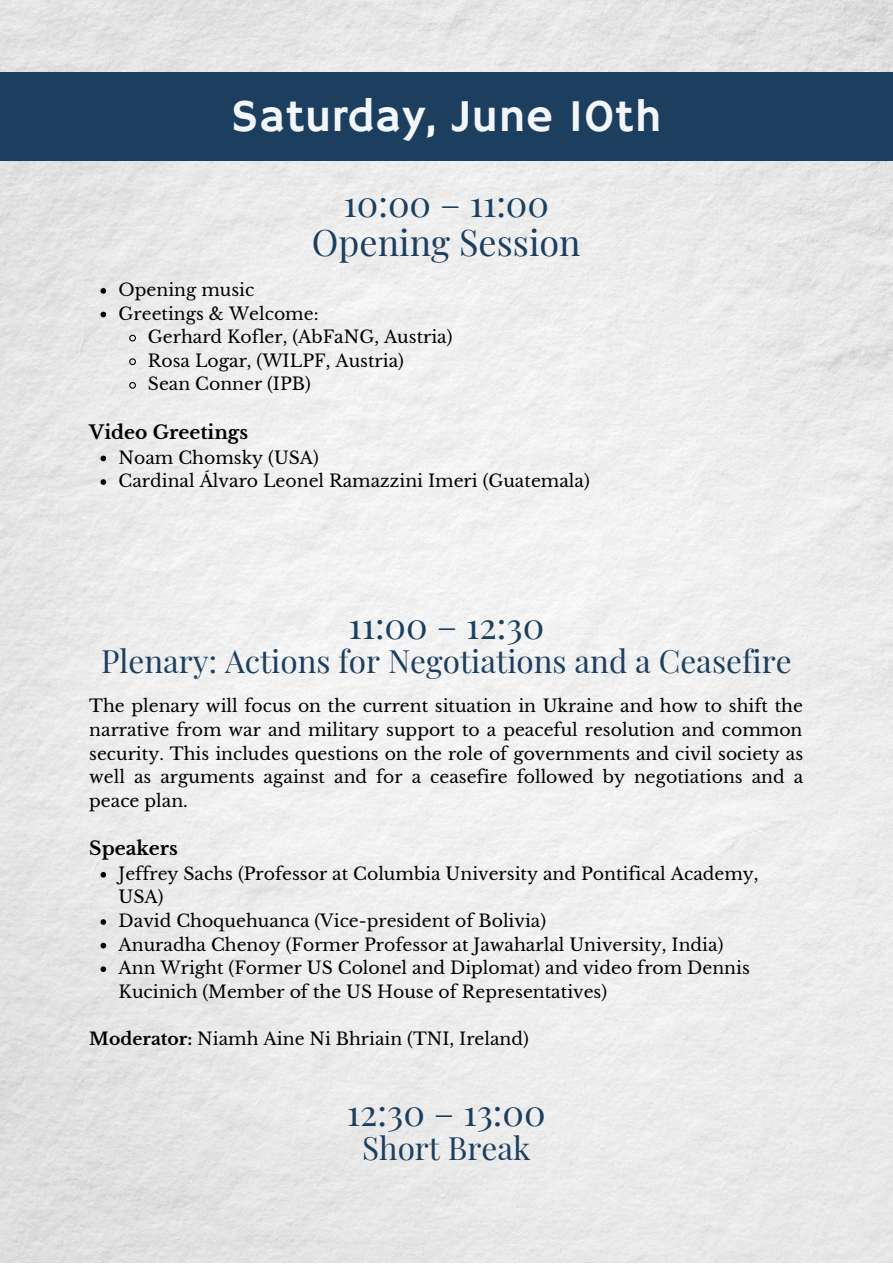
<style>
.page{position:relative;width:893px;height:1264px;background:#fff}
.page>*{position:absolute;margin:0;border:0;box-sizing:border-box;transform-origin:0 0}
.t1{font:46.5px "Hammersmith One";color:#f3f6fa}
.t2{font:36px "Playfair Display";color:#1c3f60}
.t3{font:31.5px "Playfair Display";color:#1c3f60}
.t4{font:700 18.75px "Libre Baskerville";color:#000}
.t5{font:17.25px/23.5px "Libre Baskerville";color:#000}
.s1{font-weight:700}
</style>
<div class="page">
<img style="left:0;top:0;width:892px;height:1262px">
<svg style="left:100px;top:288px;width:6px;height:6px"></svg>
<svg style="left:100px;top:312px;width:6px;height:5px"></svg>
<svg style="left:128px;top:334px;width:9px;height:8px"></svg>
<svg style="left:128px;top:357px;width:9px;height:9px"></svg>
<svg style="left:128px;top:381px;width:9px;height:8px"></svg>
<svg style="left:100px;top:455px;width:6px;height:6px"></svg>
<svg style="left:100px;top:479px;width:6px;height:6px"></svg>
<div style="left:0;top:72px;width:892px;height:89px;background:#1c3f60"></div>
<svg style="left:100px;top:872px;width:6px;height:5px"></svg>
<svg style="left:100px;top:919px;width:6px;height:5px"></svg>
<svg style="left:100px;top:942px;width:6px;height:6px"></svg>
<svg style="left:100px;top:966px;width:6px;height:6px"></svg>
<p class="t1" style="left:231px;top:89px;width:431px">Saturday, June 10th</p>
<p class="t2" style="left:343px;top:178px;width:207px">10:00 – 11:00</p>
<p class="t2" style="left:312px;top:217px;width:270px">Opening Session</p>
<p class="t5" style="left:119px;top:278px;width:137px">Opening music</p>
<p class="t5" style="left:119px;top:302px;width:201px">Greetings &amp; Welcome:</p>
<p class="t5" style="left:148px;top:325px;width:306px">Gerhard Kofler, (AbFaNG, Austria)</p>
<p class="t5" style="left:148px;top:349px;width:257px">Rosa Logar, (WILPF, Austria)</p>
<p class="t5" style="left:148px;top:372px;width:164px">Sean Conner (IPB)</p>
<p class="t4" style="left:89px;top:420px;width:160px">Video Greetings</p>
<p class="t5" style="left:119px;top:445px;width:202px">Noam Chomsky (USA)</p>
<p class="t5" style="left:119px;top:469px;width:472px">Cardinal Álvaro Leonel Ramazzini Imeri (Guatemala)</p>
<p class="t2" style="left:348px;top:600px;width:197px">11:00 – 12:30</p>
<p class="t3" style="left:101px;top:638px;width:692px">Plenary: Actions for Negotiations and a Ceasefire</p>
<p class="t5" style="left:89px;top:694px;width:715px;text-align:justify">The plenary will focus on the current situation in Ukraine and how to shift the narrative from war and military support to a peaceful resolution and common security. This includes questions on the role of governments and civil society as well as arguments against and for a ceasefire followed by negotiations and a peace plan.</p>
<p class="t4" style="left:89px;top:836px;width:90px">Speakers</p>
<p class="t5" style="left:119px;top:862px;width:641px">Jeffrey Sachs (Professor at Columbia University and Pontifical Academy,<br>USA)</p>
<p class="t5" style="left:119px;top:909px;width:429px">David Choquehuanca (Vice-president of Bolivia)</p>
<p class="t5" style="left:119px;top:932px;width:606px">Anuradha Chenoy (Former Professor at Jawaharlal University, India)</p>
<p class="t5" style="left:119px;top:956px;width:632px">Ann Wright (Former US Colonel and Diplomat) and video from Dennis<br>Kucinich (Member of the US House of Representatives)</p>
<p class="t5" style="left:89px;top:1027px;width:441px"><span class="s1">Moderator:</span> Niamh Aine Ni Bhriain (TNI, Ireland)</p>
<p class="t2" style="left:347px;top:1087px;width:200px">12:30 – 13:00</p>
<p class="t3" style="left:362px;top:1125px;width:170px">Short Break</p>
</div>
